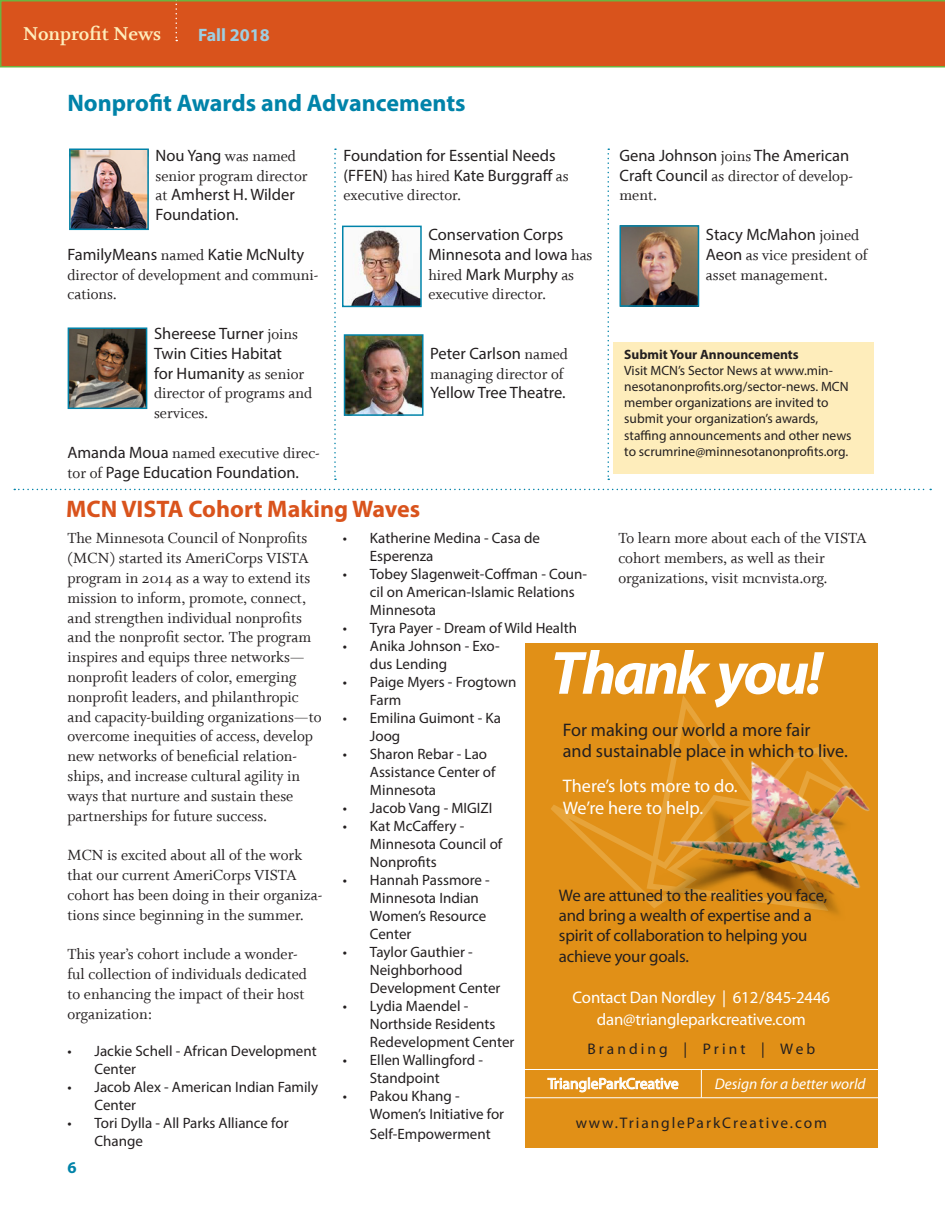
<style>
.page{position:relative;width:945px;height:1215px;background:#fff}
.page>*{position:absolute;margin:0;border:0;box-sizing:border-box;transform-origin:0 0}
.t1{font:italic 700 61.65px "Myriad";letter-spacing:-.05em;color:#fff}
.t2{font:700 24px "Myriad Pro";color:#0083a9}
.t3{font:700 24px "Myriad Pro";color:#d9531c}
.t4{font:21px "Whitman Bold Os F";color:#feedbb}
.t5{font:18.15px/21.9px "Myriad";color:#231f20}
.t6{font:18.15px/21.9px "Myriad";color:#fff}
.t7{font:700 18px "Myriad Pro";color:#9ecee1}
.t8{font:16.8px/20.1px "Myriad";letter-spacing:-.01em;color:#231f20}
.t9{font:16.8px/21.8px "Myriad";letter-spacing:-.01em;color:#fff;text-align:center}
.Paragraph_Style_2{font:16.5px/19.8px "Whitman Roman Os F";color:#231f20}
.Paragraph_Style_2-2{font:16.5px/19.8px "Myriad Pro";color:#231f20}
.Paragraph_Style_2-3{font:16.5px/19.8px "Whitman Roman LF";color:#231f20}
.t10{font:700 16.5px "Myriad Pro";color:#0083a9}
.t11{font:15.45px "Myriad";letter-spacing:.125em;color:#231f20}
.t12{font:italic 15.45px "Myriad";color:#fff}
.t13{font:15.45px "Myriad";color:#fff}
.t14{font:15.45px "Myriad";letter-spacing:.2em;color:#231f20}
.t15{font:15px/18px "Myriad Pro";color:#231f20}
.t16{font:13.5px/16.2px "Myriad Pro";color:#231f20}
.t17{font:700 13.5px "Myriad Pro";color:#231f20}
.s1{font-family:"Whitman Roman LF"}
.s2{font-family:"Myriad Pro"}
.s3{font-family:"Whitman Roman Os F"}
</style>
<div class="page">
<svg style="left:0;top:0;width:945px;height:68px;background:#d3591f"></svg>
<svg style="left:176px;top:0;width:1px;height:41px"></svg>
<svg style="left:608px;top:148px;width:1px;height:332px"></svg>
<div style="left:613px;top:343px;width:261px;height:131px;background:#feedbb"></div>
<img style="left:72px;top:151px;width:74px;height:76px">
<div style="left:69px;top:148px;width:80px;height:82px;border:2px solid #0083a9"></div>
<svg style="left:334px;top:148px;width:2px;height:332px"></svg>
<img style="left:71px;top:330px;width:73px;height:76px">
<div style="left:68px;top:327px;width:79px;height:82px;border:2px solid #0083a9"></div>
<img style="left:351px;top:230px;width:68px;height:74px">
<div style="left:342px;top:226px;width:80px;height:81px;border:2px solid #0083a9"></div>
<img style="left:347px;top:337px;width:74px;height:76px">
<div style="left:344px;top:334px;width:80px;height:82px;border:2px solid #0083a9"></div>
<img style="left:623px;top:228px;width:73px;height:76px">
<div style="left:620px;top:225px;width:79px;height:82px;border:2px solid #0083a9"></div>
<svg style="left:14px;top:489px;width:917px;height:1px"></svg>
<div style="left:525px;top:643px;width:353px;height:505px;background:#e19017"></div>
<svg style="left:551px;top:695px;width:153px;height:168px"></svg>
<img style="left:607px;top:725px;width:103px;height:160px">
<img style="left:630px;top:734px;width:240px;height:181px">
<svg style="left:525px;top:1069px;width:353px;height:29px"></svg>
<p class="t4" style="left:23px;top:22px;width:140px">Nonprofit News</p>
<p class="t7" style="left:198px;top:23px;width:73px">Fall 2018</p>
<p class="t2" style="left:68px;top:87px;width:400px">Nonprofit Awards and Advancements</p>
<p class="Paragraph_Style_2-2" style="left:156px;top:145px;width:154px">Nou Yang <span class="s1">was named senior program director at</span> Amherst H. Wilder<br>Foundation.</p>
<p class="Paragraph_Style_2-3" style="left:68px;top:245px;width:252px"><span class="s2">FamilyMeans</span> named <span class="s2">Katie McNulty </span>director of development and communi&shy;cations.</p>
<p class="Paragraph_Style_2" style="left:154px;top:324px;width:160px"><span class="s2">Shereese Turner</span> joins<br><span class="s2">Twin Cities Habitat<br>for Humanity</span> as senior director of programs and services.</p>
<p class="Paragraph_Style_2-2" style="left:68px;top:442px;width:254px">Amanda Moua <span class="s1">named</span> <span class="s3">executive direc&shy;tor of</span> Page Education Foundation.</p>
<p class="Paragraph_Style_2-2" style="left:344px;top:145px;width:227px">Foundation for Essential Needs (FFEN) <span class="s3">has hired</span> Kate Burggraff <span class="s3">as executive director.</span></p>
<p class="Paragraph_Style_2-2" style="left:428px;top:224px;width:166px">Conservation Corps<br>Minnesota and Iowa <span class="s3">has hired</span> Mark Murphy <span class="s3">as executive director.</span></p>
<p class="Paragraph_Style_2" style="left:430px;top:344px;width:139px"><span class="s2">Peter Carlson</span> named managing director of</p>
<p class="Paragraph_Style_2-2" style="left:430px;top:383px;width:137px">Yellow Tree Theatre.</p>
<p class="Paragraph_Style_2-2" style="left:620px;top:145px;width:235px">Gena Johnson <span class="s3">joins</span> The American<br>Craft Council <span class="s3">as director of develop&shy;ment.</span></p>
<p class="Paragraph_Style_2" style="left:706px;top:225px;width:163px"><span class="s2">Stacy McMahon</span> joined<br><span class="s2">Aeon</span> as vice president of asset management.</p>
<p class="t17" style="left:624px;top:345px;width:176px">Submit Your Announcements</p>
<p class="t16" style="left:624px;top:362px;width:226px">Visit MCN’s Sector News at www.min&shy;nesotanonprofits.org/sector-news. MCN member organizations are invited to submit your organization’s awards,</p>
<p class="t16" style="left:624px;top:427px;width:229px">staffing announcements and other news to scrumrine@minnesotanonprofits.org.</p>
<p class="t3" style="left:66px;top:494px;width:356px">MCN VISTA Cohort Making Waves</p>
<p class="Paragraph_Style_2" style="left:68px;top:529px;width:256px">The Minnesota Council of Nonprofits (MCN) started its AmeriCorps VISTA program in 2014 as a way to extend its mission to inform, promote, connect, and strengthen individual nonprofits and the nonprofit sector. The program inspires and equips three networks— nonprofit leaders of color, emerging nonprofit leaders, and philanthropic and capacity-building organizations—to overcome inequities of access, develop new networks of beneficial relation&shy;ships, and increase cultural agility in ways that nurture and sustain these partnerships for future success.</p>
<p class="Paragraph_Style_2" style="left:68px;top:846px;width:256px">MCN is excited about all of the work that our current AmeriCorps VISTA cohort has been doing in their organiza&shy;tions since beginning in the summer.</p>
<p class="Paragraph_Style_2" style="left:68px;top:945px;width:241px">This year’s cohort include a wonder&shy;ful collection of individuals dedicated to enhancing the impact of their host organization:</p>
<p class="t15" style="left:94px;top:1042px;width:224px;text-indent:-27px">• Jackie Schell - African Development<br>Center</p>
<p class="t15" style="left:94px;top:1078px;width:225px;text-indent:-27px">• Jacob Alex - American Indian Family<br>Center</p>
<p class="t15" style="left:94px;top:1114px;width:196px;text-indent:-27px">• Tori Dylla - All Parks Alliance for<br>Change</p>
<p class="Paragraph_Style_2" style="left:618px;top:529px;width:250px">To learn more about each of the VISTA cohort members, as well as their</p>
<p class="Paragraph_Style_2" style="left:618px;top:568px;width:211px">organizations, visit mcnvista.org.</p>
<p class="t15" style="left:370px;top:529px;width:172px;text-indent:-27px">• Katherine Medina - Casa de<br>Esperenza</p>
<p class="t15" style="left:370px;top:565px;width:219px;text-indent:-27px">• Tobey Slagenweit-Coffman - Coun&shy;cil on American-Islamic Relations<br>Minnesota</p>
<p class="t15" style="left:343px;top:619px;width:236px">• Tyra Payer - Dream of Wild Health</p>
<p class="t15" style="left:370px;top:637px;width:131px;text-indent:-27px">• Anika Johnson - Exo&shy;dus Lending</p>
<p class="t15" style="left:370px;top:673px;width:148px;text-indent:-27px">• Paige Myers - Frogtown<br>Farm</p>
<p class="t15" style="left:370px;top:709px;width:133px;text-indent:-27px">• Emilina Guimont - Ka<br>Joog</p>
<p class="t15" style="left:370px;top:745px;width:127px;text-indent:-27px">• Sharon Rebar - Lao<br>Assistance Center of<br>Minnesota</p>
<p class="t15" style="left:343px;top:799px;width:151px">• Jacob Vang - MIGIZI</p>
<p class="t15" style="left:343px;top:817px;width:123px">• Kat McCaffery -</p>
<p class="t15" style="left:370px;top:835px;width:134px">Minnesota Council of<br>Nonprofits</p>
<p class="t15" style="left:343px;top:871px;width:148px">• Hannah Passmore -</p>
<p class="t15" style="left:370px;top:889px;width:118px">Minnesota Indian<br>Women’s Resource<br>Center</p>
<p class="t15" style="left:343px;top:943px;width:131px">• Taylor Gauthier -</p>
<p class="t15" style="left:370px;top:961px;width:94px">Neighborhood</p>
<p class="t15" style="left:370px;top:979px;width:132px">Development Center</p>
<p class="t15" style="left:343px;top:997px;width:127px">• Lydia Maendel -</p>
<p class="t15" style="left:370px;top:1015px;width:146px">Northside Residents<br>Redevelopment Center</p>
<p class="t15" style="left:370px;top:1051px;width:115px;text-indent:-27px">• Ellen Wallingford -<br>Standpoint</p>
<p class="t15" style="left:343px;top:1087px;width:118px">• Pakou Khang -</p>
<p class="t15" style="left:370px;top:1104px;width:136px;line-height:19.8px">Women’s Initiative for<br>Self-Empowerment</p>
<p class="t1" style="left:550px;top:641px;width:274px">Thank you!</p>
<p class="t5" style="left:563px;top:719px;width:286px">For making our world a more fair<br>and sustainable place in which to live.</p>
<p class="t6" style="left:563px;top:776px;width:176px">There’s lots more to do.<br>We’re here to help.</p>
<p class="t8" style="left:559px;top:886px;width:270px">We are attuned to the realities you face, and bring a wealth of expertise and a spirit of collaboration to helping you achieve your goals.</p>
<p class="t9" style="left:573px;top:988px;width:259px">Contact Dan Nordley | 612/845-2446 dan@triangleparkcreative.com</p>
<p class="t14" style="left:587px;top:1041px;width:229px">Branding | Print | Web</p>
<p class="t13" style="left:548px;top:1076px;width:132px">TriangleParkCreative</p>
<p class="t12" style="left:715px;top:1076px;width:153px">Design for a better world</p>
<p class="t11" style="left:576px;top:1115px;width:253px">www.TriangleParkCreative.com</p>
<p class="t10" style="left:68px;top:1157px;width:11px">6</p>
</div>
